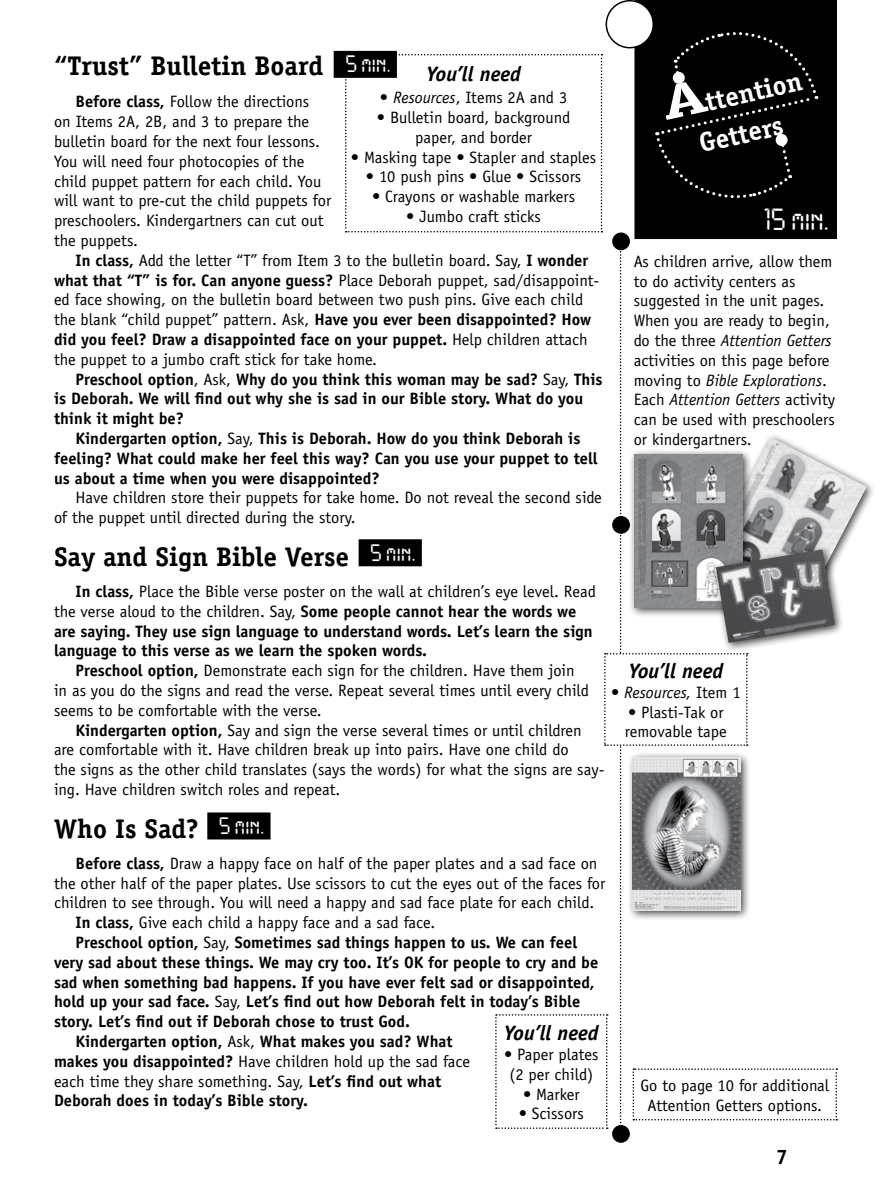
<style>
.page{position:relative;width:891px;height:1188px;background:#fff}
.page>*{position:absolute;margin:0;border:0;box-sizing:border-box;transform-origin:0 0}
.t1{font:700 27px "Officina Serif";color:#000}
.t2{font:700 27px/39.2px "Officina Serif";color:#fff;text-align:center}
.t3{font:27px "Digital ICG";color:#fff}
.t4{font:italic 700 21px "Officina Sans";color:#000}
.t5{font:21px "Digital ICG";color:#fff}
.t6{font:700 21px "Officina Serif";color:#000}
.t7{font:16.5px/19.8px "Officina Sans";color:#000}
.t8{font:700 16.5px/19.8px "Officina Sans";color:#000}
.t9{font:italic 16.5px "Officina Sans";color:#000}
.s1{font-family:"Officina Sans";font-weight:700;color:#000}
.s2{color:#000}
.s3{font-style:italic}
.s4{font-size:48px}
.s5{font-weight:700}
.s6{font-weight:400}
.s7{font-style:normal}
</style>
<div class="page">
<img style="left:837px;top:466px;width:30px;height:83px">
<div style="left:634px;top:0;width:203px;height:238px;background:#000"></div>
<div style="left:655px;top:27px;width:163px;height:176px;background:#000"></div>
<svg style="left:345px;top:54px;width:258px;height:178px"></svg>
<div style="left:612px;top:233px;width:18px;height:17px;background:#000;border-radius:50%"></div>
<div style="left:334px;top:51px;width:63px;height:27px;background:#000"></div>
<div style="left:359px;top:539px;width:63px;height:27px;background:#000"></div>
<div style="left:612px;top:1125px;width:18px;height:18px;background:#000;border-radius:50%"></div>
<div style="left:207px;top:812px;width:64px;height:27px;background:#000"></div>
<svg style="left:495px;top:238px;width:342px;height:897px"></svg>
<div style="left:606px;top:1px;width:47px;height:47px;background:#fff;border-radius:50%"></div>
<div style="left:606px;top:0;width:48px;height:48px;border:2px solid #000;border-radius:50%"></div>
<div style="left:628px;top:448px;width:125px;height:170px;background:#000;opacity:.75"></div>
<img style="left:634px;top:454px;width:108px;height:154px">
<div style="left:710px;top:543px;width:134px;height:109px;background:#000;opacity:.75"></div>
<img style="left:716px;top:549px;width:119px;height:94px">
<div style="left:627px;top:752px;width:124px;height:169px;background:#000;opacity:.75"></div>
<img style="left:633px;top:758px;width:108px;height:153px">
<h1 class="t1" style="left:54px;top:49px;width:271px">“Trust” Bulletin Board</h1>
<p class="t5" style="left:334px;top:50px;width:65px"><span class="s1">5</span>5 min.<span class="s2">1</span></p>
<p class="t4" style="left:426px;top:61px;width:96px">You’ll need</p>
<p class="t7" style="left:380px;top:88px;width:189px">• <span class="s3">Resources</span>, Items 2A and 3</p>
<p class="t7" style="left:377px;top:108px;width:195px;text-align:center">• Bulletin board, background paper, and border</p>
<p class="t7" style="left:351px;top:147px;width:247px">• Masking tape • Stapler and staples</p>
<p class="t7" style="left:366px;top:167px;width:217px">• 10 push pins • Glue • Scissors</p>
<p class="t7" style="left:372px;top:187px;width:205px">• Crayons or washable markers</p>
<p class="t7" style="left:406px;top:207px;width:136px">• Jumbo craft sticks</p>
<h1 class="t2" style="left:659px;top:91px;width:143px;rotate:-12deg"><span class="s4">A</span>ttention<br>Getters</h1>
<p class="t7" style="left:54px;top:92px;width:279px;text-indent:22px"><span class="s5">Before class,</span> Follow the directions<br>on Items 2A, 2B, and 3 to prepare the bulletin board for the next four lessons.<br>You will need four photocopies of the child puppet pattern for each child. You will want to pre-cut the child puppets for preschoolers. Kindergartners can cut out the puppets.</p>
<p class="t7" style="left:54px;top:250px;width:547px;text-indent:22px"><span class="s5">In class,</span> Add the letter “T” from Item 3 to the bulletin board. Say, <span class="s5">I wonder what that “T” is for. Can anyone guess?</span> Place Deborah puppet, sad/disappoint&shy;ed face showing, on the bulletin board between two push pins. Give each child the blank “child puppet” pattern. Ask, <span class="s5">Have you ever been disappointed? How did you feel? Draw a disappointed face on your puppet.</span> Help children attach the puppet to a jumbo craft stick for take home.</p>
<p class="t8" style="left:54px;top:369px;width:550px;text-indent:22px">Preschool option<span class="s6">, Ask,</span> Why do you think this woman may be sad? <span class="s6">Say,</span> This is Deborah. We will find out why she is sad in our Bible story. What do you think it might be?</p>
<p class="t8" style="left:54px;top:428px;width:545px;text-indent:22px">Kindergarten option, <span class="s6">Say,</span> This is Deborah. How do you think Deborah is feeling? What could make her feel this way? Can you use your puppet to tell us about a time when you were disappointed?</p>
<p class="t7" style="left:54px;top:488px;width:549px;text-indent:22px">Have children store their puppets for take home. Do not reveal the second side of the puppet until directed during the story.</p>
<h1 class="t1" style="left:54px;top:540px;width:297px">Say and Sign Bible Verse</h1>
<p class="t8" style="left:54px;top:581px;width:543px;text-indent:22px">In class, <span class="s6">Place the Bible verse poster on the wall at children’s eye level. Read the verse aloud to the children. Say,</span> Some people cannot hear the words we are saying. They use sign language to understand words. Let’s learn the sign language to this verse as we learn the spoken words.</p>
<p class="t7" style="left:54px;top:661px;width:537px;text-indent:22px"><span class="s5">Preschool option,</span> Demonstrate each sign for the children. Have them join in as you do the signs and read the verse. Repeat several times until every child seems to be comfortable with the verse.</p>
<p class="t7" style="left:54px;top:720px;width:552px;text-indent:22px"><span class="s5">Kindergarten option,</span> Say and sign the verse several times or until children are comfortable with it. Have children break up into pairs. Have one child do<br>the signs as the other child translates (says the words) for what the signs are say&shy;ing. Have children switch roles and repeat.</p>
<h1 class="t1" style="left:54px;top:812px;width:146px">Who Is Sad?</h1>
<p class="t7" style="left:76px;top:853px;width:523px"><span class="s5">Before class,</span> Draw a happy face on half of the paper plates and a sad face on</p>
<p class="t7" style="left:54px;top:873px;width:553px">the other half of the paper plates. Use scissors to cut the eyes out of the faces for</p>
<p class="t7" style="left:54px;top:893px;width:542px">children to see through. You will need a happy and sad face plate for each child.</p>
<p class="t7" style="left:76px;top:913px;width:361px"><span class="s5">In class,</span> Give each child a happy face and a sad face.</p>
<p class="t8" style="left:76px;top:932px;width:503px">Preschool option, <span class="s6">Say,</span> Sometimes sad things happen to us. We can feel</p>
<p class="t8" style="left:54px;top:952px;width:546px">very sad about these things. We may cry too. It’s OK for people to cry and be</p>
<p class="t8" style="left:54px;top:972px;width:542px">sad when something bad happens. If you have ever felt sad or disappointed,</p>
<p class="t8" style="left:54px;top:992px;width:528px">hold up your sad face. <span class="s6">Say,</span> Let’s find out how Deborah felt in today’s Bible</p>
<p class="t8" style="left:54px;top:1012px;width:357px">story. Let’s find out if Deborah chose to trust God.</p>
<p class="t8" style="left:76px;top:1031px;width:379px">Kindergarten option, <span class="s6">Ask,</span> What makes you sad? What</p>
<p class="t7" style="left:54px;top:1051px;width:418px"><span class="s5">makes you disappointed?</span> Have children hold up the sad face</p>
<p class="t7" style="left:54px;top:1071px;width:389px">each time they share something. Say, <span class="s5">Let’s find out what</span></p>
<p class="t8" style="left:54px;top:1091px;width:255px">Deborah does in today’s Bible story.</p>
<h1 class="t3" style="left:763px;top:202px;width:68px">15 min.</h1>
<p class="t7" style="left:634px;top:251px;width:203px">As children arrive, allow them to do activity centers as suggested in the unit pages.<br>When you are ready to begin, do the three <span class="s3">Attention Getters </span>activities on this page before moving to <span class="s3">Bible Explorations</span>.<br>Each <span class="s3">Attention Getters</span> activity can be used with preschoolers or kindergartners.</p>
<p class="t5" style="left:359px;top:539px;width:65px"><span class="s1">5</span>5 min.<span class="s2">1</span></p>
<p class="t4" style="left:628px;top:658px;width:96px">You’ll need</p>
<p class="t9" style="left:611px;top:683px;width:131px"><span class="s7">•</span> Resources, <span class="s7">Item 1</span></p>
<p class="t7" style="left:625px;top:702px;width:103px">• Plasti-Tak or removable tape</p>
<p class="t5" style="left:207px;top:812px;width:65px"><span class="s1">5</span>5 min.<span class="s2">1</span></p>
<p class="t4" style="left:504px;top:1020px;width:96px">You’ll need</p>
<p class="t7" style="left:504px;top:1045px;width:96px;text-align:center">• Paper plates (2 per child)</p>
<p class="t7" style="left:523px;top:1084px;width:58px">• Marker</p>
<p class="t7" style="left:519px;top:1104px;width:67px">• Scissors</p>
<p class="t7" style="left:640px;top:1075px;width:190px;text-align:center">Go to page 10 for additional<br>Attention Getters options.</p>
<p class="t6" style="left:776px;top:1144px;width:13px">7</p>
</div>
